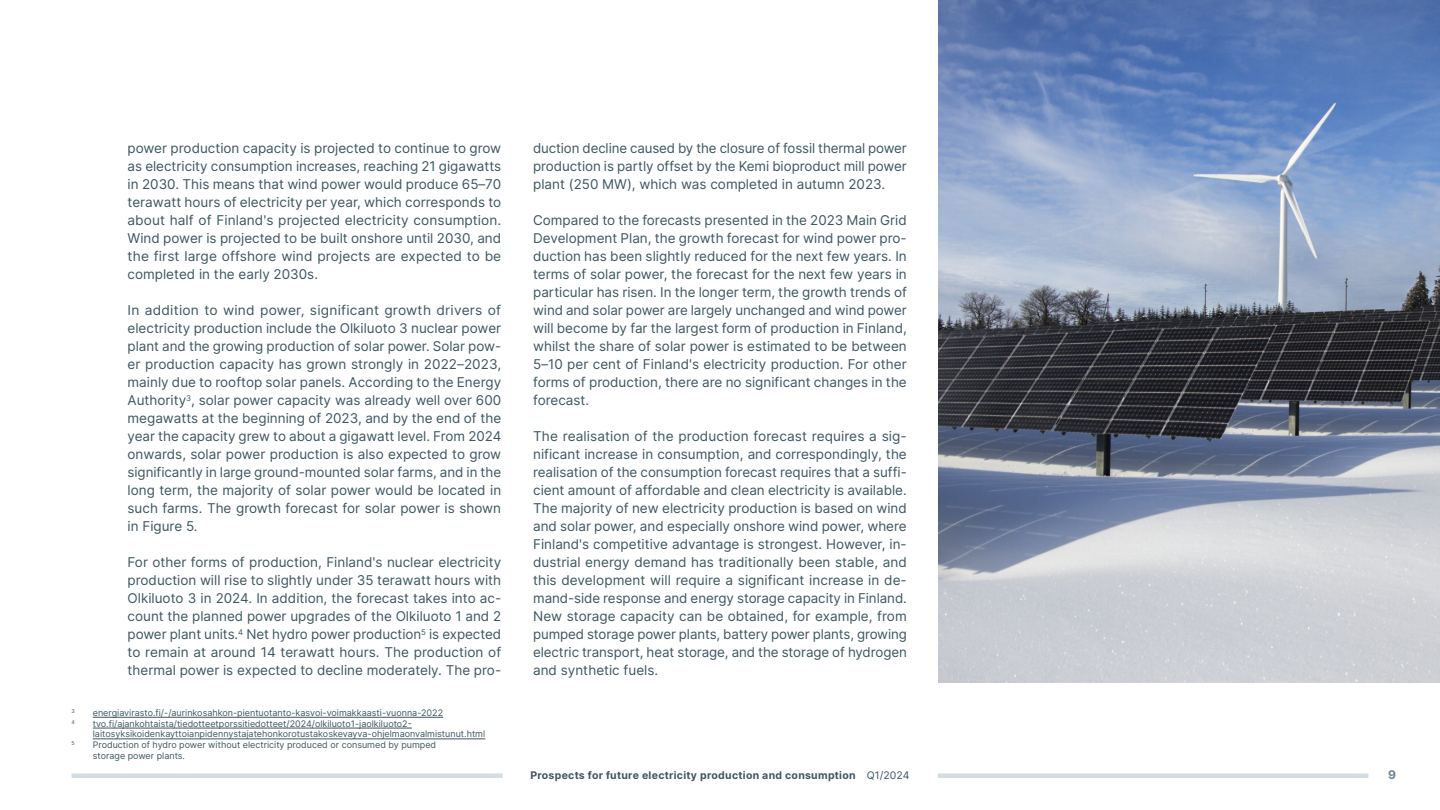
<style>
.page{position:relative;width:1440px;height:810px;background:#fff}
.page>*{position:absolute;margin:0;border:0;box-sizing:border-box;transform-origin:0 0}
.Leipis_EN{font:13.5px/18px "Inter";color:#3e5660;text-align:justify}
.t1{font:700 12px "Inter";color:#6d838f}
.t2{font:700 10.5px "Inter";letter-spacing:.025em;color:#3e5660}
.t3{font:9px/10.8px "Inter";color:#3e5660}
.t4{font:5.25px "Inter";color:#3e5660}
.s1{font-weight:400}
</style>
<div class="page">
<div style="left:938px;top:773px;width:430px;height:5px;background:#d5dde3"></div>
<div style="left:72px;top:773px;width:431px;height:5px;background:#d5dde3"></div>
<img style="left:939px;top:0;width:501px;height:682px">
<hr style="left:93px;top:717px;width:350px;height:1px;background:#3e5660">
<hr style="left:93px;top:728px;width:319px;height:1px;background:#3e5660">
<hr style="left:93px;top:739px;width:392px;height:1px;background:#3e5660">
<p class="Leipis_EN" style="left:128px;top:139px;width:375px">power production capacity is projected to continue to grow as electricity consumption increases, reaching 21 gigawatts in 2030. This means that wind power would produce 65–70 terawatt hours of electricity per year, which corresponds to about half of Finland's projected electricity consumption.<br>Wind power is projected to be built onshore until 2030, and the first large offshore wind projects are expected to be completed in the early 2030s.</p>
<p class="Leipis_EN" style="left:128px;top:301px;width:375px">In addition to wind power, significant growth drivers of electricity production include the Olkiluoto 3 nuclear power plant and the growing production of solar power. Solar pow&shy;er production capacity has grown strongly in 2022–2023, mainly due to rooftop solar panels. According to the Energy Authority<sup>3</sup>, solar power capacity was already well over 600 megawatts at the beginning of 2023, and by the end of the year the capacity grew to about a gigawatt level. From 2024 onwards, solar power production is also expected to grow significantly in large ground-mounted solar farms, and in the long term, the majority of solar power would be located in such farms. The growth forecast for solar power is shown in Figure 5.</p>
<p class="Leipis_EN" style="left:128px;top:553px;width:375px">For other forms of production, Finland's nuclear electricity production will rise to slightly under 35 terawatt hours with Olkiluoto 3 in 2024. In addition, the forecast takes into ac&shy;count the planned power upgrades of the Olkiluoto 1 and 2 power plant units.<sup>4</sup> Net hydro power production<sup>5</sup> is expected to remain at around 14 terawatt hours. The production of thermal power is expected to decline moderately. The pro-</p>
<p class="t4" style="left:72px;top:707px;width:5px">3</p>
<p class="t3" style="left:93px;top:707px;width:352px">energiavirasto.fi/-/aurinkosahkon-pientuotanto-kasvoi-voimakkaasti-vuonna-2022</p>
<p class="t4" style="left:72px;top:718px;width:5px">4</p>
<p class="t3" style="left:93px;top:718px;width:321px">tvo.fi/ajankohtaista/tiedotteetporssitiedotteet/2024/olkiluoto1-jaolkiluoto2-</p>
<p class="t3" style="left:93px;top:729px;width:394px">laitosyksikoidenkayttoianpidennystajatehonkorotustakoskevayva-ohjelmaonvalmistunut.html</p>
<p class="t4" style="left:72px;top:739px;width:5px">5</p>
<p class="t3" style="left:93px;top:739px;width:345px">Production of hydro power without electricity produced or consumed by pumped storage power plants.</p>
<p class="Leipis_EN" style="left:533px;top:139px;width:375px">duction decline caused by the closure of fossil thermal power production is partly offset by the Kemi bioproduct mill power plant (250 MW), which was completed in autumn 2023.</p>
<p class="Leipis_EN" style="left:533px;top:211px;width:375px">Compared to the forecasts presented in the 2023 Main Grid Development Plan, the growth forecast for wind power pro&shy;duction has been slightly reduced for the next few years. In terms of solar power, the forecast for the next few years in particular has risen. In the longer term, the growth trends of wind and solar power are largely unchanged and wind power will become by far the largest form of production in Finland, whilst the share of solar power is estimated to be between 5–10 per cent of Finland's electricity production. For other forms of production, there are no significant changes in the forecast.</p>
<p class="Leipis_EN" style="left:533px;top:427px;width:375px">The realisation of the production forecast requires a sig&shy;nificant increase in consumption, and correspondingly, the realisation of the consumption forecast requires that a suffi&shy;cient amount of affordable and clean electricity is available.<br>The majority of new electricity production is based on wind and solar power, and especially onshore wind power, where Finland's competitive advantage is strongest. However, in&shy;dustrial energy demand has traditionally been stable, and this development will require a significant increase in de&shy;mand-side response and energy storage capacity in Finland.<br>New storage capacity can be obtained, for example, from pumped storage power plants, battery power plants, growing electric transport, heat storage, and the storage of hydrogen and synthetic fuels.</p>
<p class="t2" style="left:530px;top:767px;width:381px">Prospects for future electricity production and consumption <span class="s1">Q1/2024</span></p>
<p class="t1" style="left:1388px;top:765px;width:9px">9</p>
</div>
